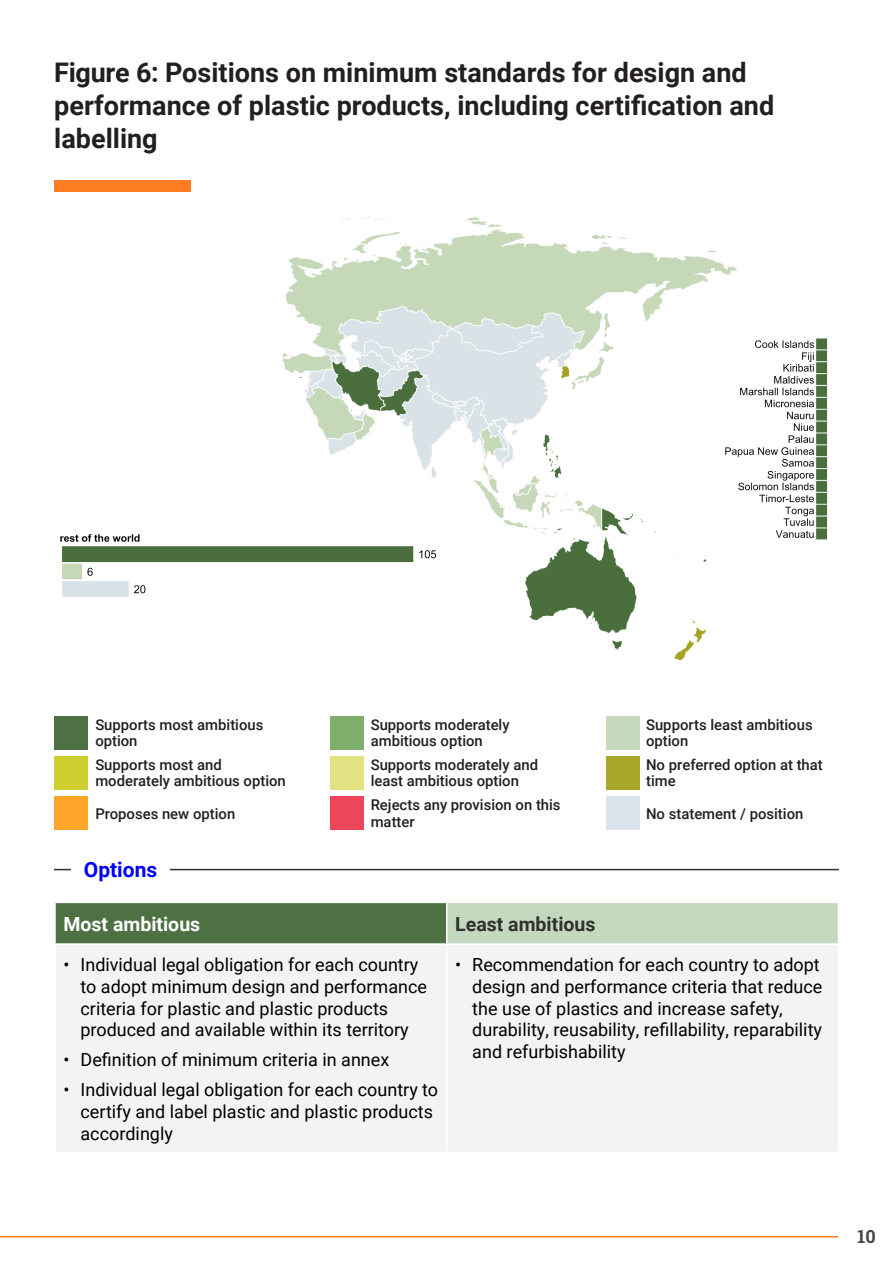
<style>
.page{position:relative;width:893px;height:1263px;background:#fff}
.page>*{position:absolute;margin:0;border:0;box-sizing:border-box;transform-origin:0 0}
.Heading_1{font:700 27px/33px "Roboto";color:#231f20}
.t1{font:700 21px "Roboto";color:#00f}
.t2{font:700 19.5px "Roboto";color:#303030}
.t3{font:700 19.5px "Roboto";color:#fff}
.t4{font:18px/21.6px "Roboto";color:#000}
.t5{font:700 18px "Roboto Slab";color:#454647}
.t6{font:500 14.85px/16.2px "Roboto";color:#231f20}
</style>
<div class="page">
<hr style="left:0;top:1236px;width:893px;height:1px;background:#ff7d22">
<div style="left:839px;top:1209px;width:54px;height:54px;background:#fff"></div>
<div style="left:55px;top:902px;width:392px;height:42px;background:#4e7144"></div>
<div style="left:447px;top:902px;width:391px;height:42px;background:#c4d8bd"></div>
<div style="left:56px;top:945px;width:781px;height:206px;background:#f2f3f4"></div>
<hr style="left:54px;top:902px;width:393px;height:1px;background:#fff">
<hr style="left:54px;top:903px;width:2px;height:40px;background:#fff">
<hr style="left:447px;top:902px;width:392px;height:1px;background:#fff">
<hr style="left:446px;top:903px;width:1px;height:40px;background:#fff">
<hr style="left:54px;top:943px;width:393px;height:2px;background:#fff">
<hr style="left:447px;top:943px;width:392px;height:2px;background:#fff">
<hr style="left:446px;top:945px;width:1px;height:207px;background:#fff">
<img style="left:60px;top:216px;width:768px;height:445px">
<hr style="left:54px;top:869px;width:785px;height:1px;background:#303030">
<div style="left:72px;top:855px;width:98px;height:28px;background:#fff"></div>
<div style="left:54px;top:180px;width:136px;height:12px;background:#ff7d22"></div>
<div style="left:54px;top:716px;width:34px;height:34px;background:#4e7144"></div>
<div style="left:330px;top:716px;width:33px;height:34px;background:#7ead6c"></div>
<div style="left:606px;top:716px;width:33px;height:34px;background:#c6dabd"></div>
<div style="left:54px;top:756px;width:34px;height:34px;background:#cecf2f"></div>
<div style="left:330px;top:756px;width:33px;height:34px;background:#e2e283"></div>
<div style="left:606px;top:756px;width:33px;height:34px;background:#a9a728"></div>
<div style="left:54px;top:796px;width:34px;height:34px;background:#fda629"></div>
<div style="left:330px;top:796px;width:33px;height:34px;background:#ed4559"></div>
<div style="left:606px;top:796px;width:33px;height:34px;background:#dae3eb"></div>
<p class="Heading_1" style="left:54px;top:55px;width:721px">Figure 6: Positions on minimum standards for design and performance of plastic products, including certification and labelling</p>
<p class="t6" style="left:95px;top:716px;width:170px">Supports most ambitious option</p>
<p class="t6" style="left:371px;top:716px;width:140px">Supports moderately ambitious option</p>
<p class="t6" style="left:646px;top:716px;width:168px">Supports least ambitious option</p>
<p class="t6" style="left:95px;top:756px;width:192px">Supports most and moderately ambitious option</p>
<p class="t6" style="left:371px;top:756px;width:169px">Supports moderately and least ambitious option</p>
<p class="t6" style="left:646px;top:756px;width:178px">No preferred option at that time</p>
<p class="t6" style="left:95px;top:804px;width:141px">Proposes new option</p>
<p class="t6" style="left:371px;top:796px;width:191px">Rejects any provision on this matter</p>
<p class="t6" style="left:646px;top:804px;width:159px">No statement / position</p>
<p class="t1" style="left:84px;top:855px;width:75px">Options</p>
<p class="t3" style="left:63px;top:911px;width:138px">Most ambitious</p>
<p class="t2" style="left:455px;top:911px;width:142px">Least ambitious</p>
<p class="t4" style="left:81px;top:953px;width:348px;text-indent:-17px">• Individual legal obligation for each country to adopt minimum design and performance criteria for plastic and plastic products produced and available within its territory</p>
<p class="t4" style="left:63px;top:1048px;width:327px">• Definition of minimum criteria in annex</p>
<p class="t4" style="left:81px;top:1078px;width:359px;text-indent:-17px">• Individual legal obligation for each country to certify and label plastic and plastic products accordingly</p>
<p class="t4" style="left:472px;top:953px;width:352px;text-indent:-17px">• Recommendation for each country to adopt design and performance criteria that reduce the use of plastics and increase safety, durability, reusability, refillability, reparability and refurbishability</p>
<p class="t5" style="left:857px;top:1224px;width:20px">10</p>
</div>
